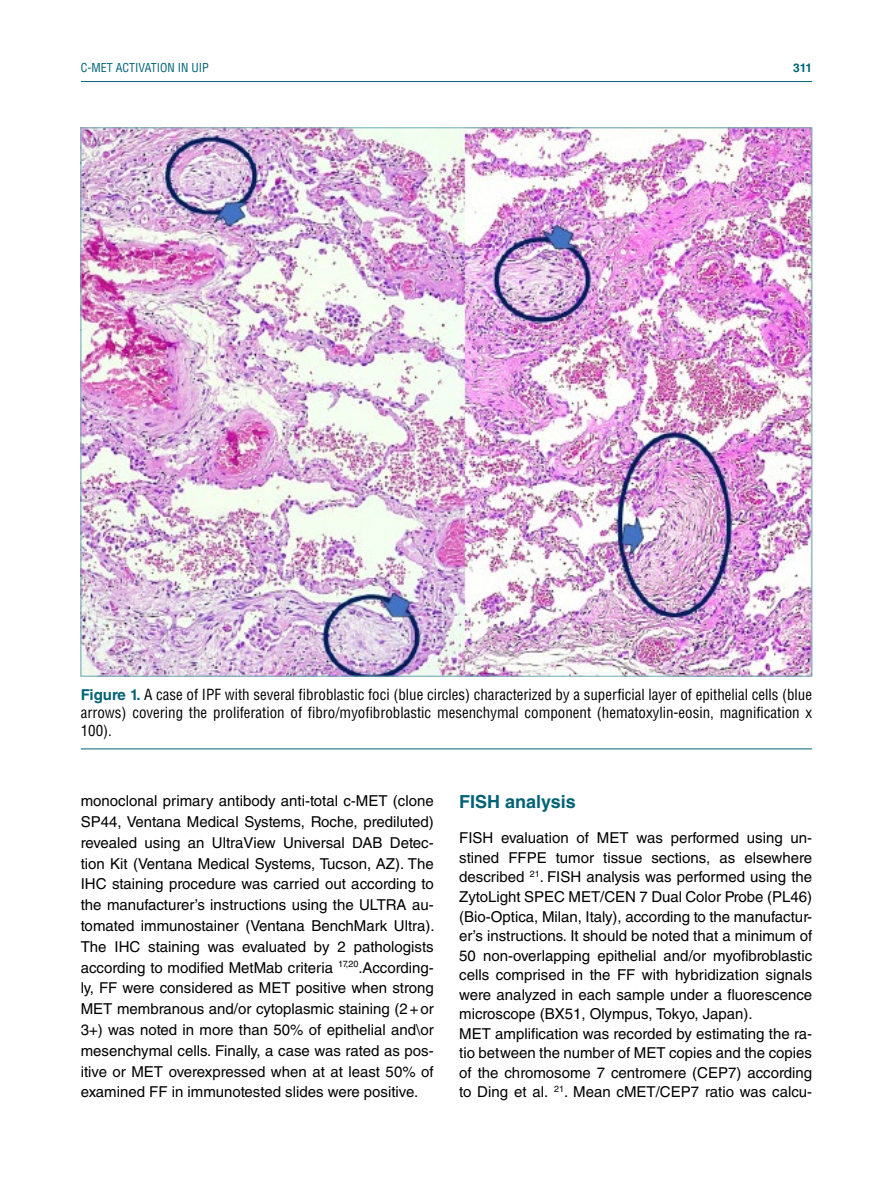
<style>
.page{position:relative;width:893px;height:1191px;background:#fff}
.page>*{position:absolute;margin:0;border:0;box-sizing:border-box;transform-origin:0 0}
.t1{font:700 18px "Helvetica LT Std";color:#006375}
.t2{font:15px/20.9px "Helvetica LT Std";color:#000;text-align:justify}
.t3{font:condensed 15px/18px "Helvetica LT Std";color:#000;text-align:justify}
.t4{font:condensed 12px "Helvetica LT Std";color:#006375}
.t5{font:700 12px "Helvetica LT Std";color:#006375}
.s1{font-weight:700;font-stretch:normal;color:#006375}
</style>
<div class="page">
<hr style="left:81px;top:81px;width:731px;height:1px;background:#006375">
<img style="left:83px;top:130px;width:727px;height:544px">
<hr style="left:81px;top:748px;width:731px;height:1px;background:#006375">
<p class="t4" style="left:81px;top:61px;width:129px">C-MET ACTIVATION IN UIP</p>
<p class="t5" style="left:793px;top:61px;width:20px">311</p>
<p class="t3" style="left:81px;top:685px;width:733px"><span class="s1">Figure 1.</span> A case of IPF with several fibroblastic foci (blue circles) characterized by a superficial layer of epithelial cells (blue arrows) covering the proliferation of fibro/myofibroblastic mesenchymal component (hematoxylin-eosin, magnification x 100).</p>
<p class="t2" style="left:81px;top:790px;width:355px">monoclonal primary antibody anti-total c-MET (clone SP44, Ventana Medical Systems, Roche, prediluted) revealed using an UltraView Universal DAB Detec&shy;tion Kit (Ventana Medical Systems, Tucson, AZ). The IHC staining procedure was carried out according to the manufacturer’s instructions using the ULTRA au&shy;tomated immunostainer (Ventana BenchMark Ultra).<br>The IHC staining was evaluated by 2 pathologists according to modified MetMab criteria <sup>17,20</sup>.According&shy;ly, FF were considered as MET positive when strong MET membranous and/or cytoplasmic staining (2+or 3+) was noted in more than 50% of epithelial and\or mesenchymal cells. Finally, a case was rated as pos&shy;itive or MET overexpressed when at at least 50% of examined FF in immunotested slides were positive.</p>
<p class="t1" style="left:459px;top:791px;width:118px">FISH analysis</p>
<p class="t2" style="left:459px;top:828px;width:354px;line-height:19.5px;text-align:left">FISH evaluation of MET was performed using un&shy;stined FFPE tumor tissue sections, as elsewhere described <sup>21</sup>. FISH analysis was performed using the ZytoLight SPEC MET/CEN 7 Dual Color Probe (PL46) (Bio-Optica, Milan, Italy), according to the manufactur&shy;er’s instructions. It should be noted that a minimum of 50 non-overlapping epithelial and/or myofibroblastic cells comprised in the FF with hybridization signals were analyzed in each sample under a fluorescence microscope (BX51, Olympus, Tokyo, Japan).<br>MET amplification was recorded by estimating the ra&shy;tio between the number of MET copies and the copies of the chromosome 7 centromere (CEP7) according to Ding et al. <sup>21</sup>. Mean cMET/CEP7 ratio was calcu-</p>
</div>
